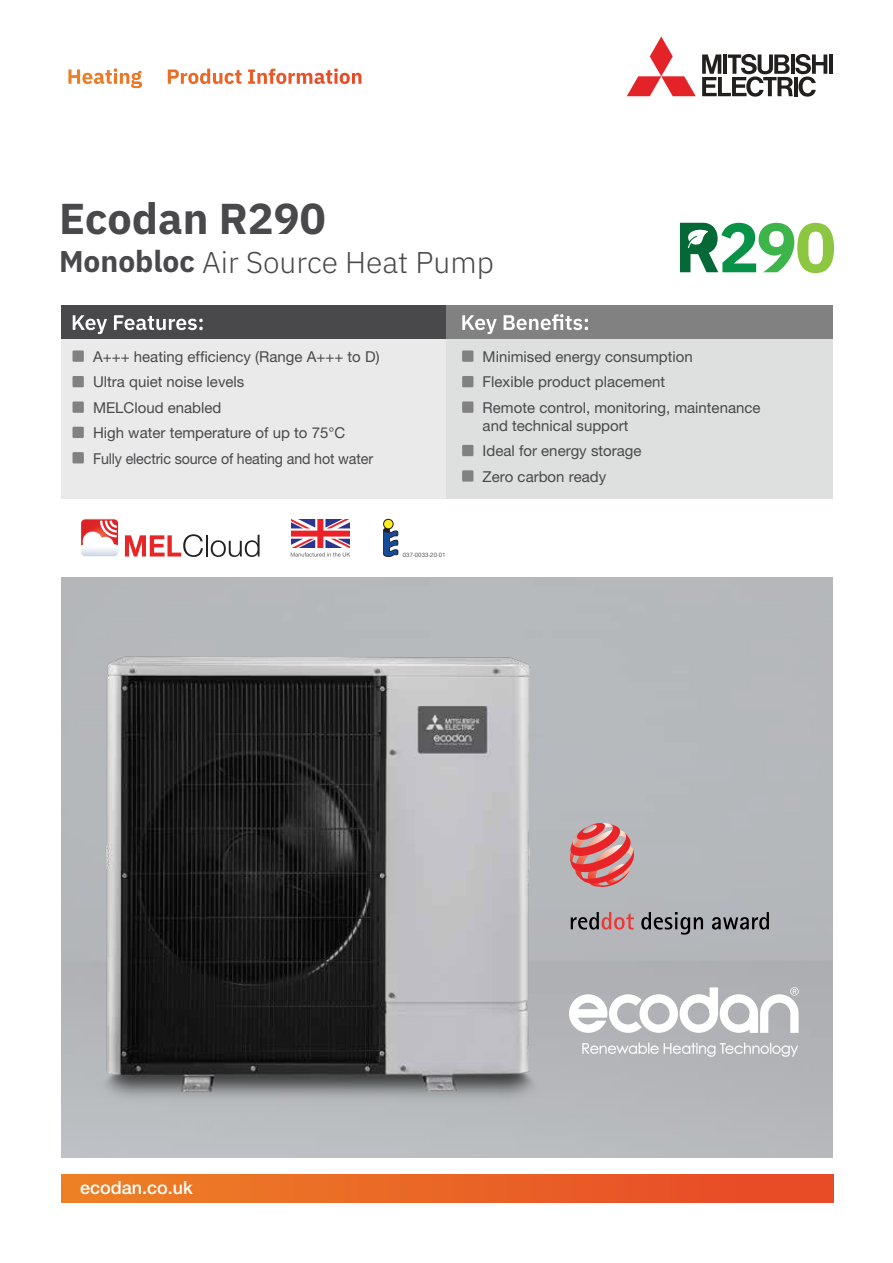
<style>
.page{position:relative;width:893px;height:1263px;background:#fff}
.page>*{position:absolute;margin:0;border:0;box-sizing:border-box;transform-origin:0 0}
.t1{font:700 43.2px "IBM Plex Sans";color:#49484b}
.t2{font:300 30px "IBM Plex Sans";color:#49484b}
.t3{font:500 18px "Helvetica Neue LT Pro";color:#fff}
.t4{font:15px/25.5px "Helvetica Neue LT Pro";color:#49484b}
.t5{font:6px "Helvetica Neue LT Pro";color:#5a5a5c}
.s1{font-weight:700}
.s2{font-family:"Myriad Pro"}
</style>
<div class="page">
<div style="left:59px;top:306px;width:390px;height:193px;background:#eaeaea"></div>
<div style="left:59px;top:305px;width:391px;height:34px;background:#49484b"></div>
<div style="left:446px;top:307px;width:387px;height:192px;background:#dedfdf"></div>
<div style="left:446px;top:305px;width:387px;height:34px;background:#818181"></div>
<svg style="left:462px;top:314px;width:126px;height:20px"></svg>
<div style="left:462px;top:350px;width:11px;height:12px;background:#818181"></div>
<div style="left:462px;top:376px;width:11px;height:11px;background:#818181"></div>
<div style="left:462px;top:401px;width:11px;height:12px;background:#818181"></div>
<div style="left:462px;top:445px;width:11px;height:11px;background:#818181"></div>
<div style="left:462px;top:470px;width:11px;height:12px;background:#818181"></div>
<div style="left:73px;top:350px;width:11px;height:12px;background:#818181"></div>
<div style="left:73px;top:376px;width:11px;height:11px;background:#818181"></div>
<div style="left:73px;top:401px;width:11px;height:12px;background:#818181"></div>
<div style="left:73px;top:427px;width:11px;height:11px;background:#818181"></div>
<div style="left:73px;top:452px;width:11px;height:11px;background:#818181"></div>
<svg style="left:73px;top:315px;width:130px;height:19px"></svg>
<svg style="left:680px;top:223px;width:154px;height:50px"></svg>
<svg style="left:627px;top:37px;width:69px;height:59px"></svg>
<hr style="left:829px;top:55px;width:4px;height:19px;background:#221f1f">
<svg style="left:702px;top:54px;width:125px;height:43px"></svg>
<div style="left:61px;top:577px;width:772px;height:580px;background:#b5b8bb"></div>
<svg style="left:68px;top:68px;width:294px;height:21px"></svg>
<div style="left:60px;top:1174px;width:773px;height:29px;background:linear-gradient(to right,#ed8126,#e74727)"></div>
<svg style="left:638px;top:987px;width:161px;height:46px"></svg>
<svg style="left:638px;top:1043px;width:160px;height:14px;background:#c4c5c8"></svg>
<svg style="left:291px;top:519px;width:59px;height:38px"></svg>
<svg style="left:383px;top:519px;width:15px;height:38px"></svg>
<svg style="left:82px;top:521px;width:35px;height:10px"></svg>
<img style="left:82px;top:531px;width:35px;height:24px">
<div style="left:80px;top:519px;width:39px;height:38px;border:1px solid #fff;border-radius:5px"></div>
<svg style="left:125px;top:534px;width:78px;height:23px"></svg>
<hr style="left:206px;top:535px;width:2px;height:21px;background:#232020">
<svg style="left:211px;top:535px;width:49px;height:22px"></svg>
<div style="left:13px;top:292px;width:47px;height:923px;background:#fff"></div>
<svg style="left:641px;top:912px;width:62px;height:23px"></svg>
<svg style="left:712px;top:912px;width:57px;height:17px"></svg>
<img style="left:61px;top:585px;width:577px;height:573px">
<h1 class="t1" style="left:59px;top:185px;width:268px">Ecodan R290</h1>
<h2 class="t2" style="left:59px;top:240px;width:436px"><span class="s1">Monobloc</span> Air Source Heat Pump</h2>
<p class="t4" style="left:93px;top:343px;width:288px">A+++ heating efficiency (Range A+++ to D)<br>Ultra quiet noise levels<br>MELCloud enabled<br>High water temperature of up to 75°C<br>Fully electric source of heating and hot water</p>
<p class="t5" style="left:403px;top:551px;width:44px">037<span class="s2">‐</span>0033<span class="s2">‐</span>20<span class="s2">‐</span>01</p>
<p class="t4" style="left:483px;top:343px;width:279px">Minimised energy consumption<br>Flexible product placement<br>Remote control, monitoring, maintenance</p>
<p class="t4" style="left:483px;top:412px;width:160px">and technical support<br>Ideal for energy storage<br>Zero carbon ready</p>
<p class="t3" style="left:80px;top:1177px;width:114px">ecodan.co.uk</p>
</div>
